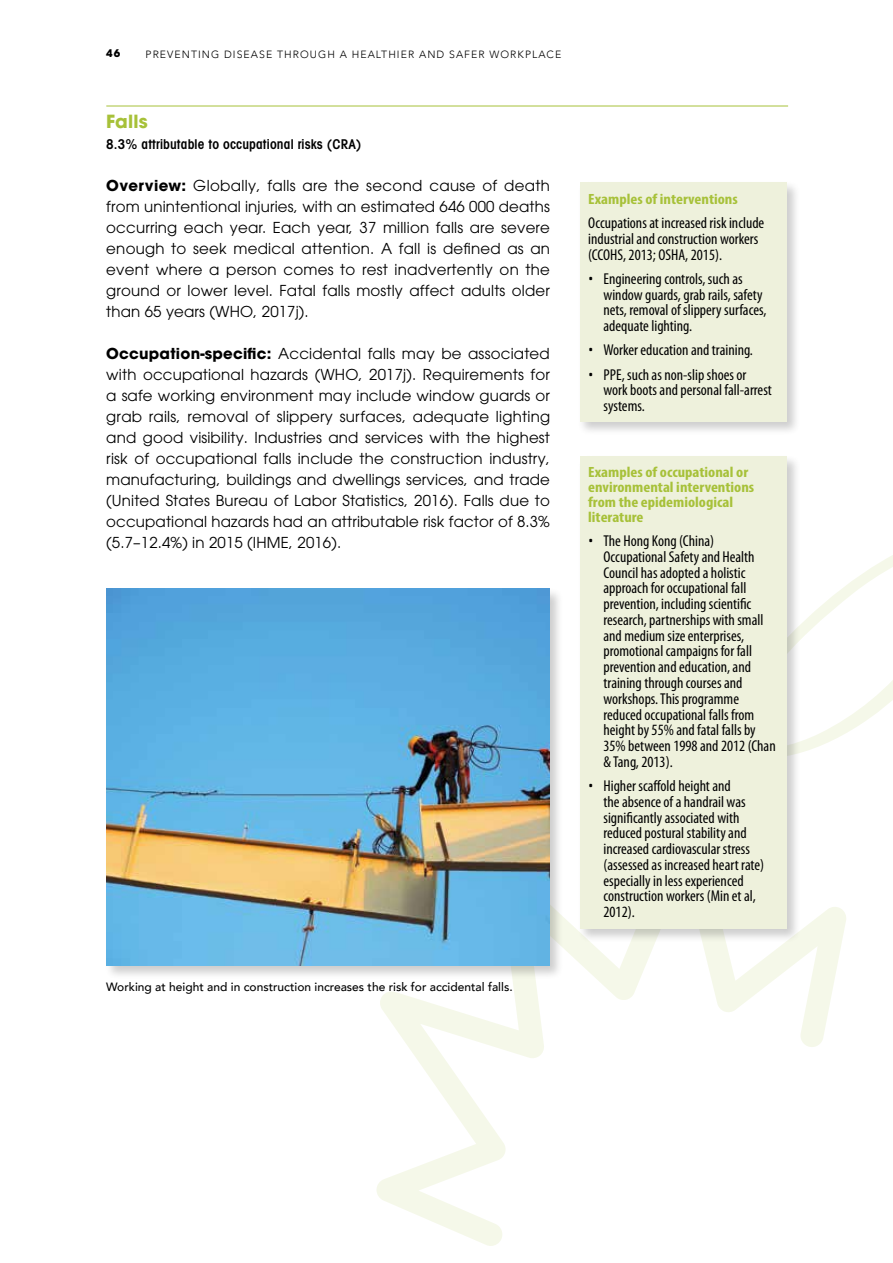
<style>
.page{position:relative;width:893px;height:1263px;background:#fff}
.page>*{position:absolute;margin:0;border:0;box-sizing:border-box;transform-origin:0 0}
.t1{font:700 18px "Avant Garde";letter-spacing:.01em;color:#a7c139}
.t2{font:condensed 15.75px/15.8px "Myriad Pro";color:#000}
.t3{font:15px/21px "Avant Garde";letter-spacing:.01em;color:#000;text-align:justify}
.t4{font:700 condensed 14.85px/15px "Myriad Pro";color:#a7c139;scale:1.11 1}
.t5{font:600 condensed 13.5px "Avant Garde";letter-spacing:.01em;color:#000}
.t6{font:500 12px "Avenir";color:#000}
.t7{font:300 10.5px "Avenir";letter-spacing:.1em;color:#000}
.t8{font:700 10.5px "Avant Garde";color:#000}
.s1{font-weight:700}
.s2{font-family:"Whitney HTF";font-weight:300}
</style>
<div class="page">
<svg style="left:376px;top:918px;width:352px;height:328px"></svg>
<svg style="left:728px;top:555px;width:165px;height:492px"></svg>
<hr style="left:106px;top:106px;width:682px;height:1px;background:#a7c139">
<div style="left:104px;top:587px;width:460px;height:393px;background:#000;opacity:.2"></div>
<img style="left:106px;top:589px;width:444px;height:377px">
<div style="left:578px;top:181px;width:223px;height:255px;background:#000;opacity:.2"></div>
<div style="left:580px;top:183px;width:207px;height:239px;background:#eef1dc"></div>
<div style="left:577px;top:454px;width:224px;height:489px;background:#000;opacity:.2"></div>
<div style="left:580px;top:456px;width:207px;height:473px;background:#eef1dc"></div>
<p class="t8" style="left:106px;top:47px;width:16px">46</p>
<p class="t7" style="left:146px;top:49px;width:417px">PREVENTING DISEASE THROUGH A HEALTHIER AND SAFER WORKPLACE</p>
<p class="t1" style="left:106px;top:109px;width:43px">Falls</p>
<p class="t5" style="left:106px;top:136px;width:256px">8.3% attributable to occupational risks (CRA)</p>
<p class="t3" style="left:106px;top:175px;width:445px"><span class="s1">Overview:</span> Globally, falls are the second cause of death from unintentional injuries, with an estimated 646 000 deaths occurring each year. Each year, 37 million falls are severe enough to seek medical attention. A fall is defined as an event where a person comes to rest inadvertently on the ground or lower level. Fatal falls mostly affect adults older than 65 years (WHO, 2017j).</p>
<p class="t3" style="left:106px;top:343px;width:445px"><span class="s1">Occupation-specific:</span> Accidental falls may be associated with occupational hazards (WHO, 2017j). Requirements for a safe working environment may include window guards or grab rails, removal of slippery surfaces, adequate lighting and good visibility. Industries and services with the highest risk of occupational falls include the construction industry, manufacturing, buildings and dwellings services, and trade (United States Bureau of Labor Statistics, 2016). Falls due to occupational hazards had an attributable risk factor of 8.3% (5.7–12.4%) in 2015 (IHME, 2016).</p>
<p class="t6" style="left:106px;top:976px;width:408px">Working at height and in construction increases the risk for accidental falls.</p>
<p class="t4" style="left:588px;top:191px;width:136px">Examples of interventions</p>
<p class="t2" style="left:588px;top:215px;width:178px">Occupations at increased risk include industrial and construction workers (CCOHS, 2013; OSHA, 2015).</p>
<p class="t2" style="left:603px;top:270px;width:164px;text-indent:-15px"><span class="s2">•</span> Engineering controls, such as window guards, grab rails, safety nets, removal of slippery surfaces, adequate lighting.</p>
<p class="t2" style="left:588px;top:342px;width:166px"><span class="s2">•</span> Worker education and training.</p>
<p class="t2" style="left:603px;top:366px;width:170px;text-indent:-15px"><span class="s2">•</span> PPE, such as non-slip shoes or work boots and personal fall-arrest systems.</p>
<p class="t4" style="left:588px;top:464px;width:151px">Examples of occupational or environmental interventions from the epidemiological literature</p>
<p class="t2" style="left:603px;top:533px;width:174px;text-indent:-15px"><span class="s2">•</span> The Hong Kong (China)<br>Occupational Safety and Health<br>Council has adopted a holistic approach for occupational fall prevention, including scientific research, partnerships with small and medium size enterprises, promotional campaigns for fall prevention and education, and training through courses and workshops. This programme reduced occupational falls from height by 55% and fatal falls by<br>35% between 1998 and 2012 (Chan &amp; Tang, 2013).</p>
<p class="t2" style="left:603px;top:778px;width:162px;text-indent:-15px"><span class="s2">•</span> Higher scaffold height and<br>the absence of a handrail was significantly associated with reduced postural stability and increased cardiovascular stress (assessed as increased heart rate) especially in less experienced construction workers (Min et al,<br>2012).</p>
</div>
